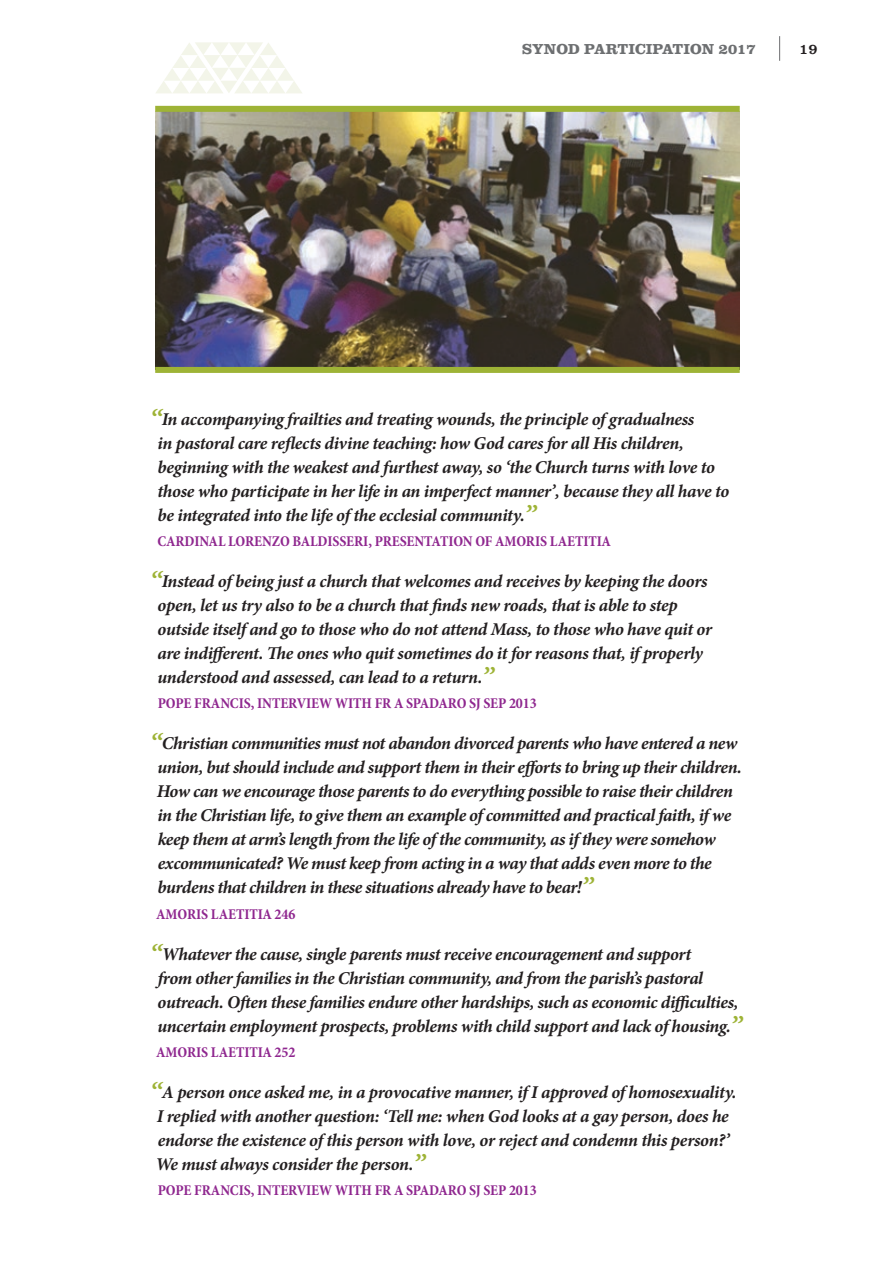
<style>
.page{position:relative;width:893px;height:1263px;background:#fff}
.page>*{position:absolute;margin:0;border:0;box-sizing:border-box;transform-origin:0 0}
.t1{font:italic 700 18px/24px "Minion Pro";letter-spacing:-.02em;color:#231f20}
.t2{font:700 condensed 15px "Minion Pro";letter-spacing:-.005em;color:#8f278f}
.t3{font:700 15px "Clarendon";color:#6d6f71}
.t4{font:15px "Clarendon";color:#231f20}
.s1{font-size:27px;color:#9eb336}
</style>
<div class="page">
<svg style="left:779px;top:36px;width:1px;height:25px"></svg>
<img style="left:155px;top:112px;width:585px;height:255px">
<svg style="left:156px;top:42px;width:146px;height:51px"></svg>
<div style="left:155px;top:367px;width:585px;height:6px;background:#9eb336"></div>
<div style="left:155px;top:106px;width:585px;height:6px;background:#9eb336"></div>
<p class="t3" style="left:522px;top:40px;width:235px">SYNOD PARTICIPATION 2017</p>
<p class="t4" style="left:799px;top:40px;width:20px">19</p>
<p class="t1" style="left:157px;top:407px;width:573px;text-indent:-7px"><span class="s1">“</span>In accompanying frailties and treating wounds, the principle of gradualness<br>in pastoral care reflects divine teaching: how God cares for all His children, beginning with the weakest and furthest away, so ‘the Church turns with love to those who participate in her life in an imperfect manner’, because they all have to be integrated into the life of the ecclesial community.<span class="s1">”</span></p>
<p class="t2" style="left:157px;top:531px;width:455px">CARDINAL LORENZO BALDISSERI, PRESENTATION OF AMORIS LAETITIA</p>
<p class="t1" style="left:158px;top:569px;width:556px;text-indent:-8px"><span class="s1">“</span>Instead of being just a church that welcomes and receives by keeping the doors open, let us try also to be a church that finds new roads, that is able to step outside itself and go to those who do not attend Mass, to those who have quit or are indifferent. The ones who quit sometimes do it for reasons that, if properly understood and assessed, can lead to a return.<span class="s1">”</span></p>
<p class="t2" style="left:158px;top:693px;width:381px">POPE FRANCIS, INTERVIEW WITH FR A SPADARO SJ SEP 2013</p>
<p class="t1" style="left:157px;top:731px;width:587px;text-indent:-7px"><span class="s1">“</span>Christian communities must not abandon divorced parents who have entered a new union, but should include and support them in their efforts to bring up their children.<br>How can we encourage those parents to do everything possible to raise their children in the Christian life, to give them an example of committed and practical faith, if we keep them at arm’s length from the life of the community, as if they were somehow excommunicated? We must keep from acting in a way that adds even more to the burdens that children in these situations already have to bear!<span class="s1">”</span></p>
<p class="t2" style="left:156px;top:903px;width:141px">AMORIS LAETITIA 246</p>
<p class="t1" style="left:158px;top:941px;width:586px;text-indent:-8px"><span class="s1">“</span>Whatever the cause, single parents must receive encouragement and support<br>from other families in the Christian community, and from the parish’s pastoral outreach. Often these families endure other hardships, such as economic difficulties, uncertain employment prospects, problems with child support and lack of housing.<span class="s1">”</span></p>
<p class="t2" style="left:156px;top:1042px;width:141px">AMORIS LAETITIA 252</p>
<p class="t1" style="left:150px;top:1080px;width:588px"><span class="s1">“</span>A person once asked me, in a provocative manner, if I approved of homosexuality.<br>I replied with another question: ‘Tell me: when God looks at a gay person, does he endorse the existence of this person with love, or reject and condemn this person?’ We must always consider the person.<span class="s1">”</span></p>
<p class="t2" style="left:158px;top:1180px;width:381px">POPE FRANCIS, INTERVIEW WITH FR A SPADARO SJ SEP 2013</p>
</div>
